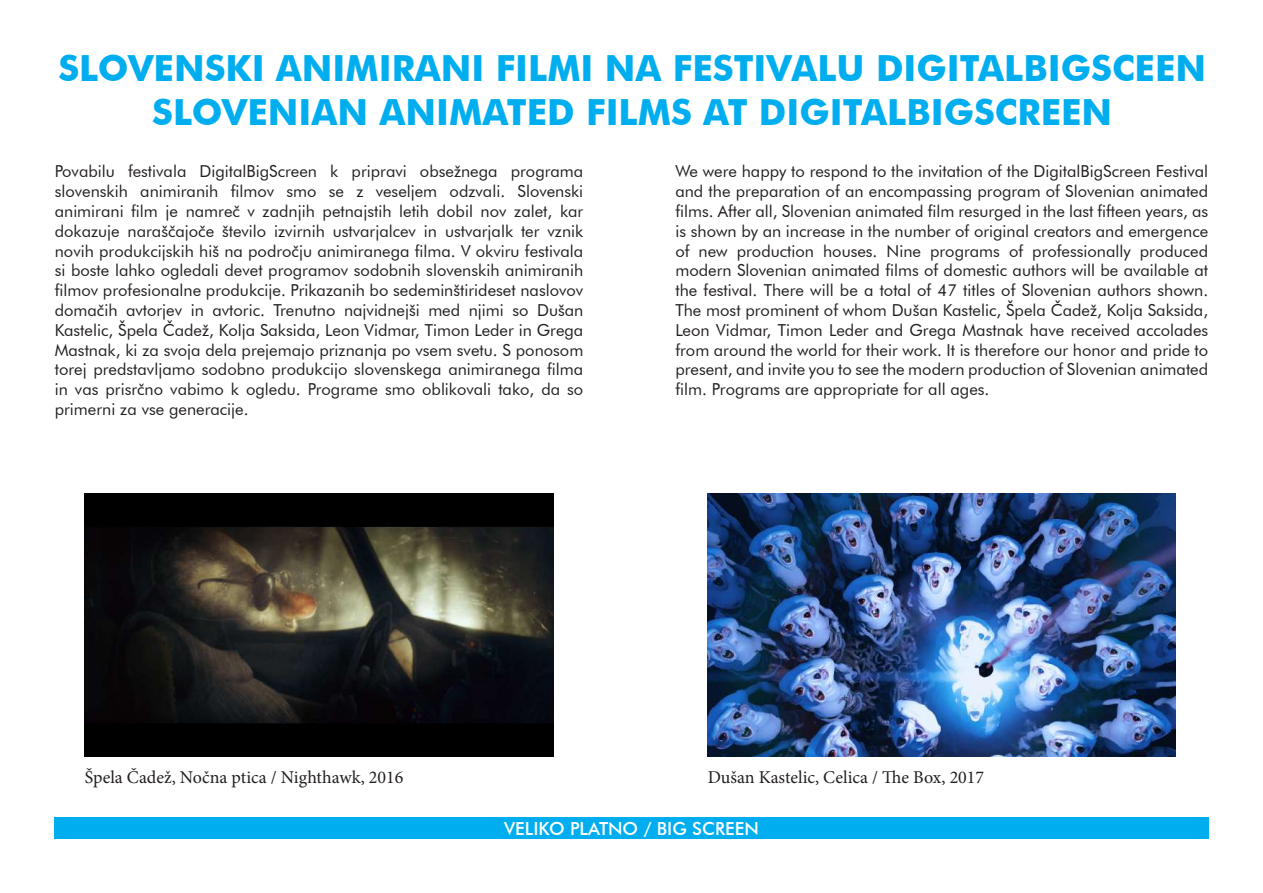
<style>
.page{position:relative;width:1263px;height:893px;background:#fff}
.page>*{position:absolute;margin:0;border:0;box-sizing:border-box;transform-origin:0 0}
.t1{font:700 36px/43.2px "Futura BT";color:#00aeef;text-align:center}
.t2{font:18px "Minion Pro";color:#231f20}
.t3{font:500 18px "Futura BT";color:#fff}
.t4{font:16.5px/19.8px "Futura BT";color:#231f20;text-align:justify}
</style>
<div class="page">
<div style="left:54px;top:818px;width:1155px;height:21px;background:#00aeef"></div>
<img style="left:85px;top:493px;width:468px;height:264px">
<img style="left:708px;top:493px;width:468px;height:264px">
<h1 class="t1" style="left:58px;top:47px;width:1149px">SLOVENSKI ANIMIRANI FILMI NA FESTIVALU DIGITALBIGSCEEN<br>SLOVENIAN ANIMATED FILMS AT DIGITALBIGSCREEN</h1>
<p class="t4" style="left:55px;top:162px;width:530px">Povabilu festivala DigitalBigScreen k pripravi obsežnega programa slovenskih animiranih filmov smo se z veseljem odzvali. Slovenski animirani film je namreč v zadnjih petnajstih letih dobil nov zalet, kar dokazuje naraščajoče število izvirnih ustvarjalcev in ustvarjalk ter vznik novih produkcijskih hiš na področju animiranega filma. V okviru festivala si boste lahko ogledali devet programov sodobnih slovenskih animiranih filmov profesionalne produkcije. Prikazanih bo sedeminštirideset naslovov domačih avtorjev in avtoric. Trenutno najvidnejši med njimi so Dušan Kastelic, Špela Čadež, Kolja Saksida, Leon Vidmar, Timon Leder in Grega Mastnak, ki za svoja dela prejemajo priznanja po vsem svetu. S ponosom torej predstavljamo sodobno produkcijo slovenskega animiranega filma in vas prisrčno vabimo k ogledu. Programe smo oblikovali tako, da so primerni za vse generacije.</p>
<p class="t4" style="left:675px;top:162px;width:534px">We were happy to respond to the invitation of the DigitalBigScreen Festival and the preparation of an encompassing program of Slovenian animated films. After all, Slovenian animated film resurged in the last fifteen years, as is shown by an increase in the number of original creators and emergence of new production houses. Nine programs of professionally produced modern Slovenian animated films of domestic authors will be available at the festival. There will be a total of 47 titles of Slovenian authors shown.<br>The most prominent of whom Dušan Kastelic, Špela Čadež, Kolja Saksida, Leon Vidmar, Timon Leder and Grega Mastnak have received accolades from around the world for their work. It is therefore our honor and pride to present, and invite you to see the modern production of Slovenian animated film. Programs are appropriate for all ages.</p>
<p class="t2" style="left:85px;top:765px;width:320px">Špela Čadež, Nočna ptica / Nighthawk, 2016</p>
<p class="t2" style="left:708px;top:765px;width:278px">Dušan Kastelic, Celica / The Box, 2017</p>
<p class="t3" style="left:504px;top:818px;width:256px">VELIKO PLATNO / BIG SCREEN</p>
</div>
